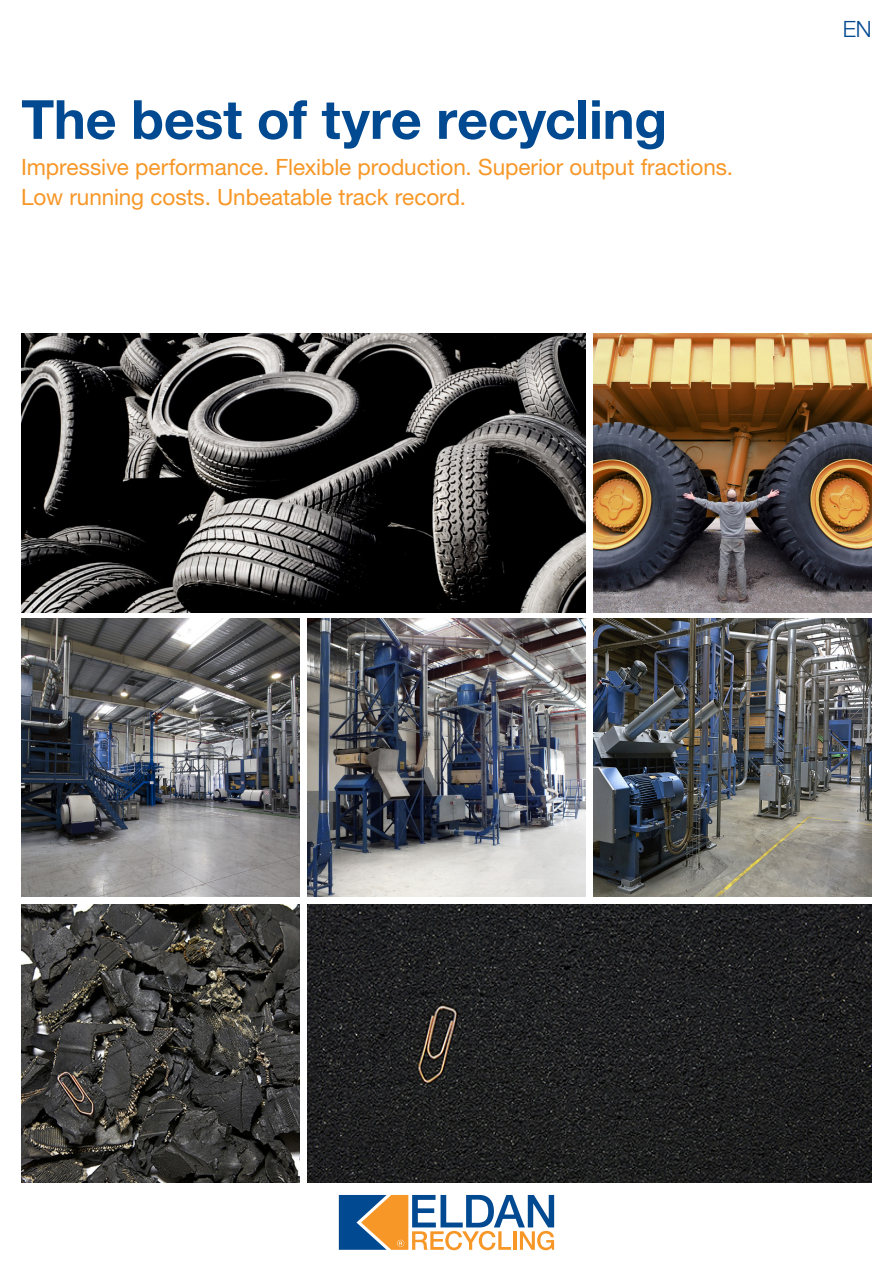
<style>
.page{position:relative;width:893px;height:1263px;background:#fff}
.page>*{position:absolute;margin:0;border:0;box-sizing:border-box;transform-origin:0 0}
.rubrik{font:700 54px "Helvetica Neue LT Std";letter-spacing:-.005em;color:#014990}
.Bullet{font:22.5px "Helvetica Neue LT Std";letter-spacing:-.005em;color:#f79727}
.Language{font:300 22.5px "Helvetica Neue LT Std";color:#014990}
</style>
<div class="page">
<img style="left:307px;top:619px;width:279px;height:278px">
<svg style="left:339px;top:1195px;width:215px;height:55px"></svg>
<img style="left:594px;top:334px;width:278px;height:278px">
<img style="left:21px;top:334px;width:565px;height:278px">
<img style="left:21px;top:619px;width:278px;height:278px">
<img style="left:594px;top:619px;width:278px;height:278px">
<img style="left:21px;top:904px;width:278px;height:278px">
<img style="left:307px;top:904px;width:565px;height:278px">
<p class="rubrik" style="left:21px;top:86px;width:647px">The best of tyre recycling</p>
<p class="Bullet" style="left:21px;top:154px;width:713px">Impressive performance. Flexible production. Superior output fractions.</p>
<p class="Bullet" style="left:21px;top:184px;width:446px">Low running costs. Unbeatable track record.</p>
<p class="Language" style="left:843px;top:16px;width:30px">EN</p>
</div>
